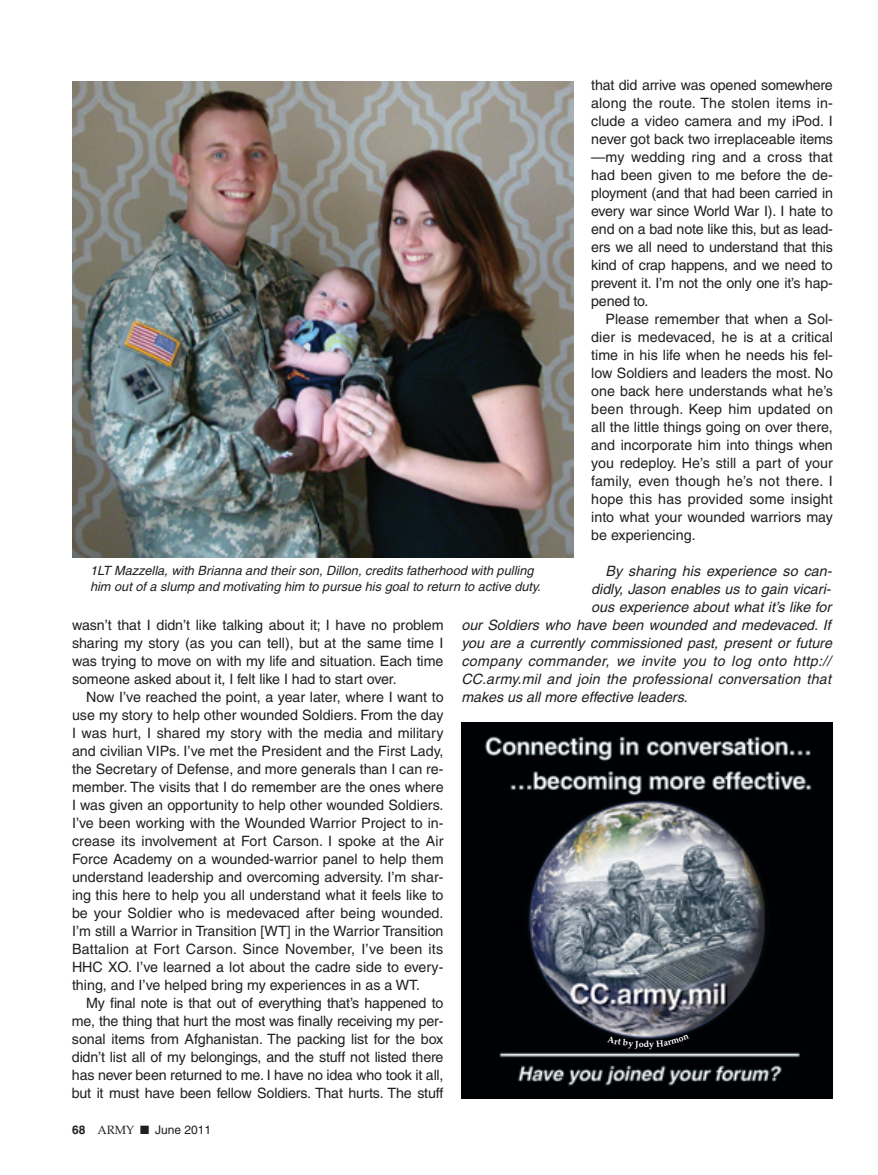
<style>
.page{position:relative;width:878px;height:1175px;background:#fff}
.page>*{position:absolute;margin:0;border:0;box-sizing:border-box;transform-origin:0 0}
.t1{font:14.25px/18px "Helvetica";letter-spacing:-.005em;color:#231f20;text-align:justify}
.t2{font:italic 14.25px "Helvetica";color:#231f20}
.t3{font:italic 14.25px "Helvetica";letter-spacing:.025em;color:#231f20}
.t4{font:italic 12.75px/15.8px "Helvetica";color:#231f20}
.t5{font:12px "Helvetica";color:#231f20}
.s1{font-weight:700}
.s2{font-family:"Palatino"}
</style>
<div class="page">
<img style="left:461px;top:723px;width:371px;height:375px">
<img style="left:72px;top:81px;width:501px;height:476px">
<svg style="left:607px;top:1034px;width:82px;height:15px"></svg>
<p class="t1" style="left:591px;top:77px;width:243px">that did arrive was opened somewhere along the route. The stolen items in&shy;clude a video camera and my iPod. I never got back two irreplaceable items —my wedding ring and a cross that had been given to me before the de&shy;ployment (and that had been carried in every war since World War I). I hate to end on a bad note like this, but as lead&shy;ers we all need to understand that this kind of crap happens, and we need to prevent it. I’m not the only one it’s hap&shy;pened to.</p>
<p class="t1" style="left:591px;top:311px;width:243px;text-indent:14px">Please remember that when a Sol&shy;dier is medevaced, he is at a critical time in his life when he needs his fel&shy;low Soldiers and leaders the most. No one back here understands what he’s been through. Keep him updated on all the little things going on over there, and incorporate him into things when you redeploy. He’s still a part of your family, even though he’s not there. I hope this has provided some insight into what your wounded warriors may be experiencing.</p>
<p class="t2" style="left:605px;top:566px;width:227px">By sharing his experience so can-</p>
<p class="t2" style="left:591px;top:584px;width:240px">didly, Jason enables us to gain vicari-</p>
<p class="t2" style="left:591px;top:602px;width:241px">ous experience about what it’s like for</p>
<p class="t2" style="left:461px;top:620px;width:371px">our Soldiers who have been wounded and medevaced. If</p>
<p class="t2" style="left:461px;top:638px;width:372px">you are a currently commissioned past, present or future</p>
<p class="t3" style="left:461px;top:656px;width:371px">company commander, we invite you to log onto http://</p>
<p class="t2" style="left:461px;top:674px;width:371px">CC.army.mil and join the professional conversation that</p>
<p class="t2" style="left:461px;top:692px;width:228px">makes us all more effective leaders.</p>
<p class="t4" style="left:90px;top:564px;width:452px">1LT Mazzella, with Brianna and their son, Dillon, credits fatherhood with pulling him out of a slump and motivating him to pursue his goal to return to active duty.</p>
<p class="t1" style="left:72px;top:617px;width:373px">wasn’t that I didn’t like talking about it; I have no problem sharing my story (as you can tell), but at the same time I was trying to move on with my life and situation. Each time someone asked about it, I felt like I had to start over.</p>
<p class="t1" style="left:72px;top:689px;width:373px;text-indent:14px">Now I’ve reached the point, a year later, where I want to use my story to help other wounded Soldiers. From the day I was hurt, I shared my story with the media and military and civilian VIPs. I’ve met the President and the First Lady, the Secretary of Defense, and more generals than I can re&shy;member. The visits that I do remember are the ones where I was given an opportunity to help other wounded Soldiers.<br>I’ve been working with the Wounded Warrior Project to in&shy;crease its involvement at Fort Carson. I spoke at the Air Force Academy on a wounded-warrior panel to help them understand leadership and overcoming adversity. I’m shar&shy;ing this here to help you all understand what it feels like to be your Soldier who is medevaced after being wounded.<br>I’m still a Warrior in Transition [WT] in the Warrior Transition Battalion at Fort Carson. Since November, I’ve been its HHC XO. I’ve learned a lot about the cadre side to every&shy;thing, and I’ve helped bring my experiences in as a WT.</p>
<p class="t1" style="left:72px;top:995px;width:373px;text-indent:14px">My final note is that out of everything that’s happened to me, the thing that hurt the most was finally receiving my per&shy;sonal items from Afghanistan. The packing list for the box didn’t list all of my belongings, and the stuff not listed there has never been returned to me. I have no idea who took it all, but it must have been fellow Soldiers. That hurts. The stuff</p>
<p class="t5" style="left:72px;top:1125px;width:140px"><span class="s1">68</span> <span class="s2">ARMY</span> ■ June 2011</p>
</div>
